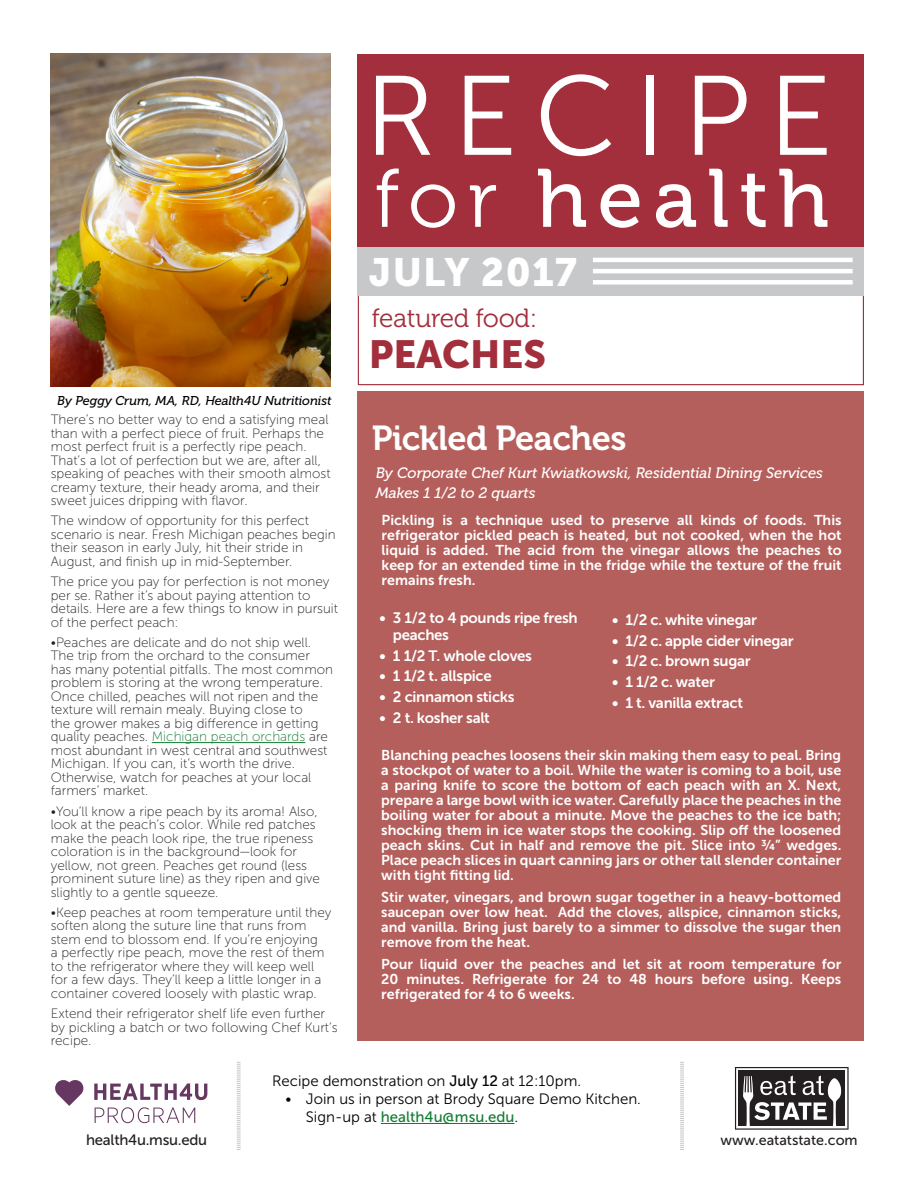
<style>
.page{position:relative;width:918px;height:1188px;background:#fff}
.page>*{position:absolute;margin:0;border:0;box-sizing:border-box;transform-origin:0 0}
.t1{font:112.5px "Museo Sans 300";letter-spacing:.16em;color:#fff}
.t2{font:82.35px "Museo 500";letter-spacing:.12em;color:#fff}
.t3{font:39.3px "Museo Sans 900";letter-spacing:.03em;color:#fff}
.t4{font:39px "Museo Sans 900";color:#a22f3b}
.t5{font:34.5px "Museo 700";letter-spacing:-.015em;color:#fff}
.heading_1{font:26.4px "Museo 300";letter-spacing:-.01em;color:#a22f3b}
.t6{font:15px/16.5px "Museo Sans 700";letter-spacing:-.02em;color:#fff}
.t7{font:15px/18px "Museo Sans 300";color:#000}
.t8{font:italic 15px "Museo 500";color:#fff}
.t9{font:15px "Museo Sans 500";letter-spacing:-.02em;color:#231f20}
.t10{font:14.4px "Museo Sans 500";color:#231f20}
.t11{font:14.25px/15px "Museo Sans 700";color:#fff;text-align:justify}
.t12{font:13.5px/13.5px "Museo Sans 100";color:#231f20}
.t13{font:italic 12.75px "Museo 500";color:#000}
.s1{font-family:"Museo 300"}
.s2{color:#127c32}
.s3{font-family:"Museo Sans 500"}
.s4{font-family:"Museo Sans 500";color:#127c32}
</style>
<div class="page">
<hr style="left:152px;top:742px;width:153px;height:1px;background:#127c32">
<div style="left:358px;top:290px;width:506px;height:95px;background:#fff;border:1px solid #a22f3b"></div>
<div style="left:357px;top:392px;width:507px;height:649px;background:#b45f5b"></div>
<div style="left:357px;top:247px;width:507px;height:49px;background:#c7c8ca"></div>
<div style="left:357px;top:54px;width:507px;height:192px;background:#a22f3b"></div>
<svg style="left:237px;top:1062px;width:4px;height:88px"></svg>
<svg style="left:735px;top:1067px;width:114px;height:63px"></svg>
<svg style="left:55px;top:1080px;width:29px;height:26px"></svg>
<svg style="left:94px;top:1083px;width:113px;height:17px"></svg>
<svg style="left:95px;top:1107px;width:100px;height:16px"></svg>
<img style="left:51px;top:54px;width:279px;height:332px">
<hr style="left:593px;top:258px;width:260px;height:4px;background:#fff">
<hr style="left:593px;top:269px;width:260px;height:4px;background:#fff">
<div style="left:593px;top:280px;width:260px;height:5px;background:#fff"></div>
<hr style="left:381px;top:1123px;width:133px;height:1px;background:#127c32">
<svg style="left:680px;top:1062px;width:4px;height:88px"></svg>
<p class="t1" style="left:364px;top:55px;width:470px">RECIPE</p>
<p class="t2" style="left:375px;top:153px;width:456px"><span class="s1">for</span> health</p>
<p class="t3" style="left:369px;top:250px;width:210px">JULY 2017</p>
<p class="t13" style="left:57px;top:393px;width:276px">By Peggy Crum, MA, RD, Health4U Nutritionist</p>
<p class="t12" style="left:51px;top:413px;width:282px">There’s no better way to end a satisfying meal than with a perfect piece of fruit. Perhaps the most perfect fruit is a perfectly ripe peach.<br>That’s a lot of perfection but we are, after all, speaking of peaches with their smooth almost creamy texture, their heady aroma, and their sweet juices dripping with flavor.</p>
<p class="t12" style="left:51px;top:514px;width:286px">The window of opportunity for this perfect scenario is near. Fresh Michigan peaches begin their season in early July, hit their stride in August, and finish up in mid-September.</p>
<p class="t12" style="left:51px;top:575px;width:289px">The price you pay for perfection is not money per se. Rather it’s about paying attention to details. Here are a few things to know in pursuit of the perfect peach:</p>
<p class="t12" style="left:51px;top:636px;width:284px">•Peaches are delicate and do not ship well.<br>The trip from the orchard to the consumer has many potential pitfalls. The most common problem is storing at the wrong temperature.<br>Once chilled, peaches will not ripen and the texture will remain mealy. Buying close to<br>the grower makes a big difference in getting quality peaches. <span class="s2">Michigan peach orchards</span> are most abundant in west central and southwest Michigan. If you can, it’s worth the drive.<br>Otherwise, watch for peaches at your local farmers’ market.</p>
<p class="t12" style="left:51px;top:804px;width:271px">•You’ll know a ripe peach by its aroma! Also, look at the peach’s color. While red patches make the peach look ripe, the true ripeness coloration is in the background—look for yellow, not green. Peaches get round (less prominent suture line) as they ripen and give slightly to a gentle squeeze.</p>
<p class="t12" style="left:51px;top:906px;width:282px">•Keep peaches at room temperature until they soften along the suture line that runs from stem end to blossom end. If you’re enjoying<br>a perfectly ripe peach, move the rest of them to the refrigerator where they will keep well for a few days. They’ll keep a little longer in a container covered loosely with plastic wrap.</p>
<p class="t12" style="left:51px;top:1007px;width:288px">Extend their refrigerator shelf life even further by pickling a batch or two following Chef Kurt’s recipe.</p>
<p class="heading_1" style="left:372px;top:304px;width:167px">featured food:</p>
<p class="t4" style="left:369px;top:332px;width:179px">PEACHES</p>
<p class="t5" style="left:372px;top:419px;width:256px">Pickled Peaches</p>
<p class="t8" style="left:376px;top:464px;width:449px">By Corporate Chef Kurt Kwiatkowski, Residential Dining Services</p>
<p class="t8" style="left:376px;top:484px;width:161px">Makes 1 1/2 to 2 quarts</p>
<p class="t11" style="left:382px;top:512px;width:462px">Pickling is a technique used to preserve all kinds of foods. This refrigerator pickled peach is heated, but not cooked, when the hot liquid is added. The acid from the vinegar allows the peaches to keep for an extended time in the fridge while the texture of the fruit remains fresh.</p>
<p class="t6" style="left:612px;top:611px;width:147px">• 1/2 c. white vinegar</p>
<p class="t6" style="left:612px;top:632px;width:183px">• 1/2 c. apple cider vinegar</p>
<p class="t6" style="left:612px;top:653px;width:140px">• 1/2 c. brown sugar</p>
<p class="t6" style="left:612px;top:674px;width:104px">• 1 1/2 c. water</p>
<p class="t6" style="left:612px;top:695px;width:133px">• 1 t. vanilla extract</p>
<p class="t6" style="left:393px;top:610px;width:186px;text-indent:-14px">• 3 1/2 to 4 pounds ripe fresh peaches</p>
<p class="t6" style="left:379px;top:647px;width:154px">• 1 1/2 T. whole cloves</p>
<p class="t6" style="left:379px;top:668px;width:114px">• 1 1/2 t. allspice</p>
<p class="t6" style="left:379px;top:689px;width:137px">• 2 cinnamon sticks</p>
<p class="t6" style="left:379px;top:710px;width:112px">• 2 t. kosher salt</p>
<p class="t11" style="left:381px;top:748px;width:462px">Blanching peaches loosens their skin making them easy to peal. Bring a stockpot of water to a boil. While the water is coming to a boil, use a paring knife to score the bottom of each peach with an X. Next, prepare a large bowl with ice water. Carefully place the peaches in the boiling water for about a minute. Move the peaches to the ice bath; shocking them in ice water stops the cooking. Slip off the loosened peach skins. Cut in half and remove the pit. Slice into ¾” wedges.<br>Place peach slices in quart canning jars or other tall slender container with tight fitting lid.</p>
<p class="t11" style="left:381px;top:889px;width:462px">Stir water, vinegars, and brown sugar together in a heavy-bottomed saucepan over low heat. Add the cloves, allspice, cinnamon sticks, and vanilla. Bring just barely to a simmer to dissolve the sugar then remove from the heat.</p>
<p class="t11" style="left:381px;top:956px;width:462px">Pour liquid over the peaches and let sit at room temperature for 20 minutes. Refrigerate for 24 to 48 hours before using. Keeps refrigerated for 4 to 6 weeks.</p>
<p class="t7" style="left:272px;top:1072px;width:311px">Recipe demonstration on <span class="s3">July 12</span> at 12:10pm.</p>
<p class="t7" style="left:306px;top:1090px;width:337px;text-indent:-20px">• Join us in person at Brody Square Demo Kitchen.<br>Sign-up at <span class="s4">health4u@msu.edu</span>.</p>
<p class="t9" style="left:86px;top:1132px;width:123px">health4u.msu.edu</p>
<p class="t10" style="left:720px;top:1132px;width:139px">www.eatatstate.com</p>
</div>
